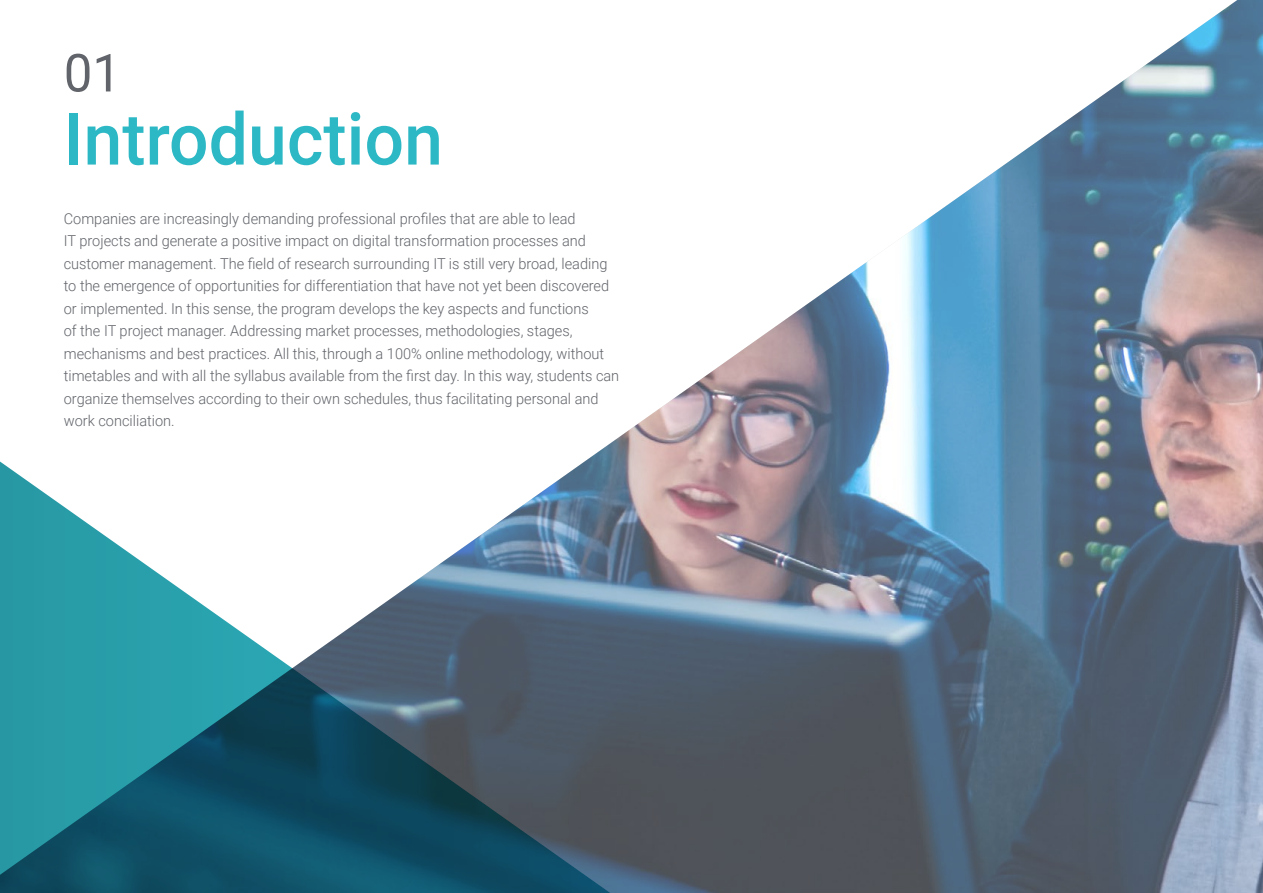
<style>
.page{position:relative;width:1263px;height:893px;background:#fff}
.page>*{position:absolute;margin:0;border:0;box-sizing:border-box;transform-origin:0 0}
.Portadilla{font:500 72px "Roboto";color:#2db8c5}
.t1{font:52.5px "Roboto";color:#61646a}
.Texto_Simple{font:300 15px/22.5px "Roboto";color:#61646a}
</style>
<div class="page">
<img style="left:606px;top:0;width:657px;height:893px">
<svg style="left:0;top:446px;width:640px;height:447px"></svg>
<p class="t1" style="left:64px;top:36px;width:59px">01</p>
<p class="Portadilla" style="left:64px;top:89px;width:381px">Introduction</p>
<p class="Texto_Simple" style="left:64px;top:207px;width:557px">Companies are increasingly demanding professional profiles that are able to lead<br>IT projects and generate a positive impact on digital transformation processes and customer management. The field of research surrounding IT is still very broad, leading to the emergence of opportunities for differentiation that have not yet been discovered or implemented. In this sense, the program develops the key aspects and functions<br>of the IT project manager. Addressing market processes, methodologies, stages, mechanisms and best practices. All this, through a 100% online methodology, without timetables and with all the syllabus available from the first day. In this way, students can organize themselves according to their own schedules, thus facilitating personal and work conciliation.</p>
</div>
